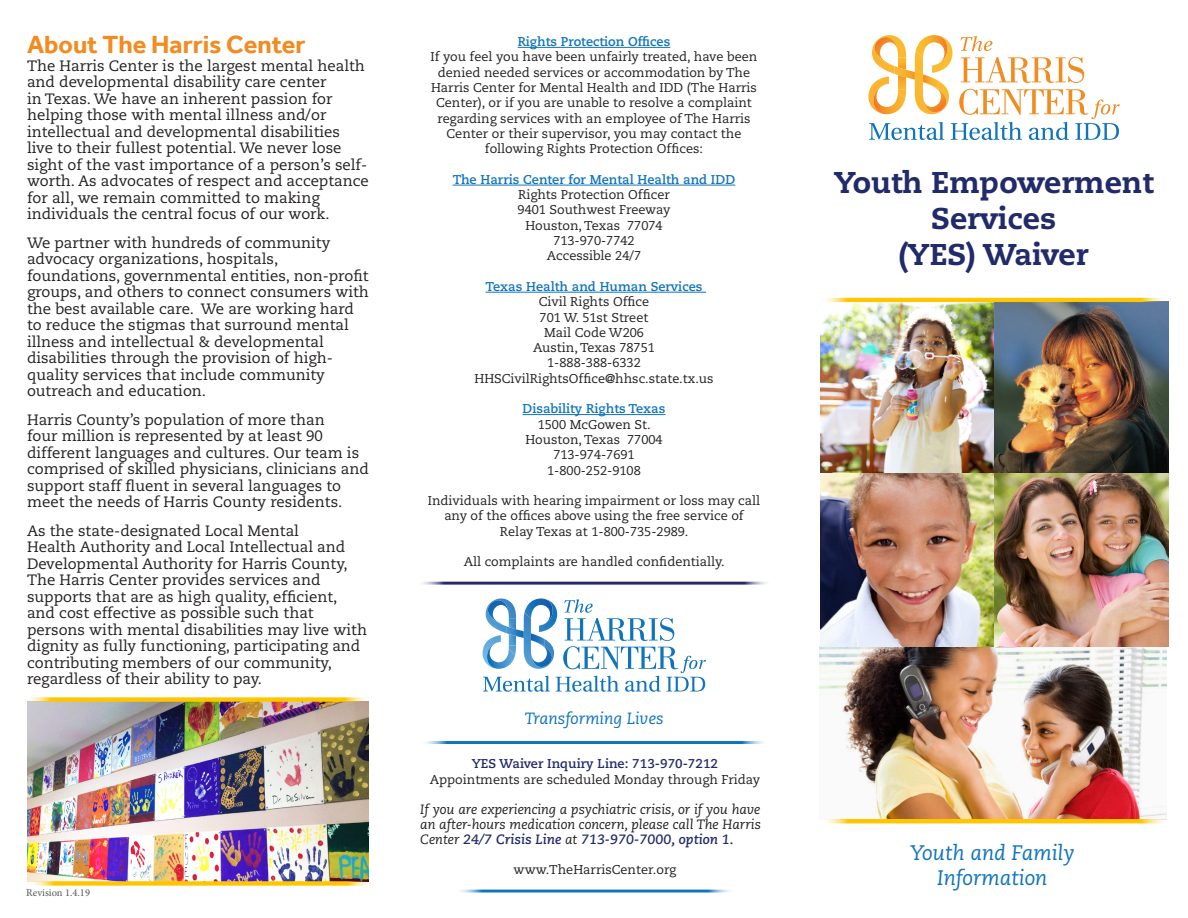
<style>
.page{position:relative;width:1188px;height:918px;background:#fff}
.page>*{position:absolute;margin:0;border:0;box-sizing:border-box;transform-origin:0 0}
.t1{font:800 30px/36px "Caecilia LT Std";color:#222b69;text-align:center}
.t2{font:700 25.5px "Effra";color:#f28b20}
.t3{font:italic 21px "Caecilia LT Std";color:#1074bc}
.t4{font:italic 16.2px "Caecilia LT Std";color:#1074bc}
.t5{font:15px/16.5px "Caecilia LT Std";color:#231f20}
.t6{font:italic 13.5px/15px "Caecilia LT Std";color:#231f20;text-align:justify}
.t7{font:12.75px/15.3px "Caecilia LT Std";color:#231f20;text-align:center}
.t8{font:700 12.75px "Caecilia LT Std";color:#1074bc}
.t9{font:700 12.75px "Caecilia LT Std";color:#222b69}
.t10{font:10.5px "Minion Pro";color:#545557}
.s1{font-weight:700;color:#222b69}
</style>
<div class="page">
<img style="left:820px;top:302px;width:348px;height:517px">
<hr style="left:820px;top:298px;width:348px;height:4px;background:#ffc600">
<div style="left:821px;top:819px;width:348px;height:5px;background:#ffc600"></div>
<svg style="left:869px;top:35px;width:251px;height:105px"></svg>
<hr style="left:417px;top:582px;width:354px;height:3px;background:#222b69">
<svg style="left:483px;top:598px;width:223px;height:94px"></svg>
<img style="left:27px;top:702px;width:342px;height:179px">
<div style="left:24px;top:697px;width:348px;height:5px;background:#ffc600"></div>
<div style="left:27px;top:881px;width:348px;height:5px;background:#ffc600"></div>
<hr style="left:518px;top:47px;width:152px;height:1px;background:#1074bc">
<hr style="left:453px;top:185px;width:282px;height:1px;background:#1074bc">
<hr style="left:486px;top:292px;width:220px;height:1px;background:#1074bc">
<hr style="left:523px;top:414px;width:142px;height:1px;background:#1074bc">
<hr style="left:420px;top:741px;width:349px;height:3px;background:#1074bc">
<hr style="left:455px;top:890px;width:280px;height:2px;background:#1074bc">
<p class="t2" style="left:27px;top:29px;width:280px">About The Harris Center</p>
<p class="t5" style="left:27px;top:58px;width:343px">The Harris Center is the largest mental health and developmental disability care center<br>in Texas. We have an inherent passion for helping those with mental illness and/or intellectual and developmental disabilities live to their fullest potential. We never lose sight of the vast importance of a person’s self&shy;worth. As advocates of respect and acceptance for all, we remain committed to making individuals the central focus of our work.</p>
<p class="t5" style="left:27px;top:235px;width:343px">We partner with hundreds of community advocacy organizations, hospitals, foundations, governmental entities, non-profit groups, and others to connect consumers with the best available care. We are working hard to reduce the stigmas that surround mental illness and intellectual &amp; developmental disabilities through the provision of high&shy;quality services that include community outreach and education.</p>
<p class="t5" style="left:27px;top:412px;width:343px">Harris County’s population of more than<br>four million is represented by at least 90 different languages and cultures. Our team is comprised of skilled physicians, clinicians and support staff fluent in several languages to meet the needs of Harris County residents.</p>
<p class="t5" style="left:27px;top:523px;width:342px">As the state-designated Local Mental<br>Health Authority and Local Intellectual and Developmental Authority for Harris County, The Harris Center provides services and supports that are as high quality, efficient, and cost effective as possible such that persons with mental disabilities may live with dignity as fully functioning, participating and contributing members of our community, regardless of their ability to pay.</p>
<p class="t10" style="left:26px;top:885px;width:65px">Revision 1.4.19</p>
<p class="t8" style="left:518px;top:34px;width:154px">Rights Protection Offices</p>
<p class="t7" style="left:431px;top:50px;width:328px">If you feel you have been unfairly treated, have been denied needed services or accommodation by The Harris Center for Mental Health and IDD (The Harris Center), or if you are unable to resolve a complaint regarding services with an employee of The Harris Center or their supervisor, you may contact the following Rights Protection Offices:</p>
<p class="t8" style="left:453px;top:172px;width:284px">The Harris Center for Mental Health and IDD</p>
<p class="t7" style="left:518px;top:187px;width:153px">Rights Protection Officer</p>
<p class="t7" style="left:518px;top:203px;width:154px">9401 Southwest Freeway</p>
<p class="t7" style="left:525px;top:218px;width:139px">Houston, Texas 77074</p>
<p class="t7" style="left:553px;top:233px;width:83px">713-970-7742</p>
<p class="t7" style="left:547px;top:248px;width:96px">Accessible 24/7</p>
<p class="t8" style="left:486px;top:279px;width:218px">Texas Health and Human Services</p>
<p class="t7" style="left:539px;top:294px;width:112px">Civil Rights Office</p>
<p class="t7" style="left:540px;top:310px;width:110px">701 W. 51st Street</p>
<p class="t7" style="left:544px;top:325px;width:101px">Mail Code W206</p>
<p class="t7" style="left:533px;top:340px;width:123px">Austin, Texas 78751</p>
<p class="t7" style="left:547px;top:356px;width:95px">1-888-388-6332</p>
<p class="t7" style="left:474px;top:371px;width:241px">HHSCivilRightsOffice@hhsc.state.tx.us</p>
<p class="t8" style="left:523px;top:401px;width:144px">Disability Rights Texas</p>
<p class="t7" style="left:538px;top:417px;width:114px">1500 McGowen St.</p>
<p class="t7" style="left:525px;top:432px;width:139px">Houston, Texas 77004</p>
<p class="t7" style="left:553px;top:447px;width:83px">713-974-7691</p>
<p class="t7" style="left:547px;top:463px;width:95px">1-800-252-9108</p>
<p class="t7" style="left:428px;top:493px;width:334px">Individuals with hearing impairment or loss may call any of the offices above using the free service of</p>
<p class="t7" style="left:500px;top:524px;width:190px">Relay Texas at 1-800-735-2989.</p>
<p class="t7" style="left:464px;top:554px;width:263px">All complaints are handled confidentially.</p>
<p class="t4" style="left:525px;top:709px;width:141px">Transforming Lives</p>
<p class="t9" style="left:472px;top:756px;width:248px">YES Waiver Inquiry Line: 713-970-7212</p>
<p class="t7" style="left:430px;top:772px;width:332px">Appointments are scheduled Monday through Friday</p>
<p class="t6" style="left:420px;top:802px;width:342px">If you are experiencing a psychiatric crisis, or if you have an after-hours medication concern, please call The Harris Center <span class="s1">24/7 Crisis Line</span> at <span class="s1">713-970-7000, option 1.</span></p>
<p class="t7" style="left:514px;top:862px;width:164px">www.TheHarrisCenter.org</p>
<p class="t1" style="left:834px;top:164px;width:321px">Youth Empowerment<br>Services</p>
<p class="t1" style="left:899px;top:236px;width:191px">(YES) Waiver</p>
<p class="t3" style="left:910px;top:841px;width:166px">Youth and Family</p>
<p class="t3" style="left:937px;top:866px;width:112px">Information</p>
</div>
